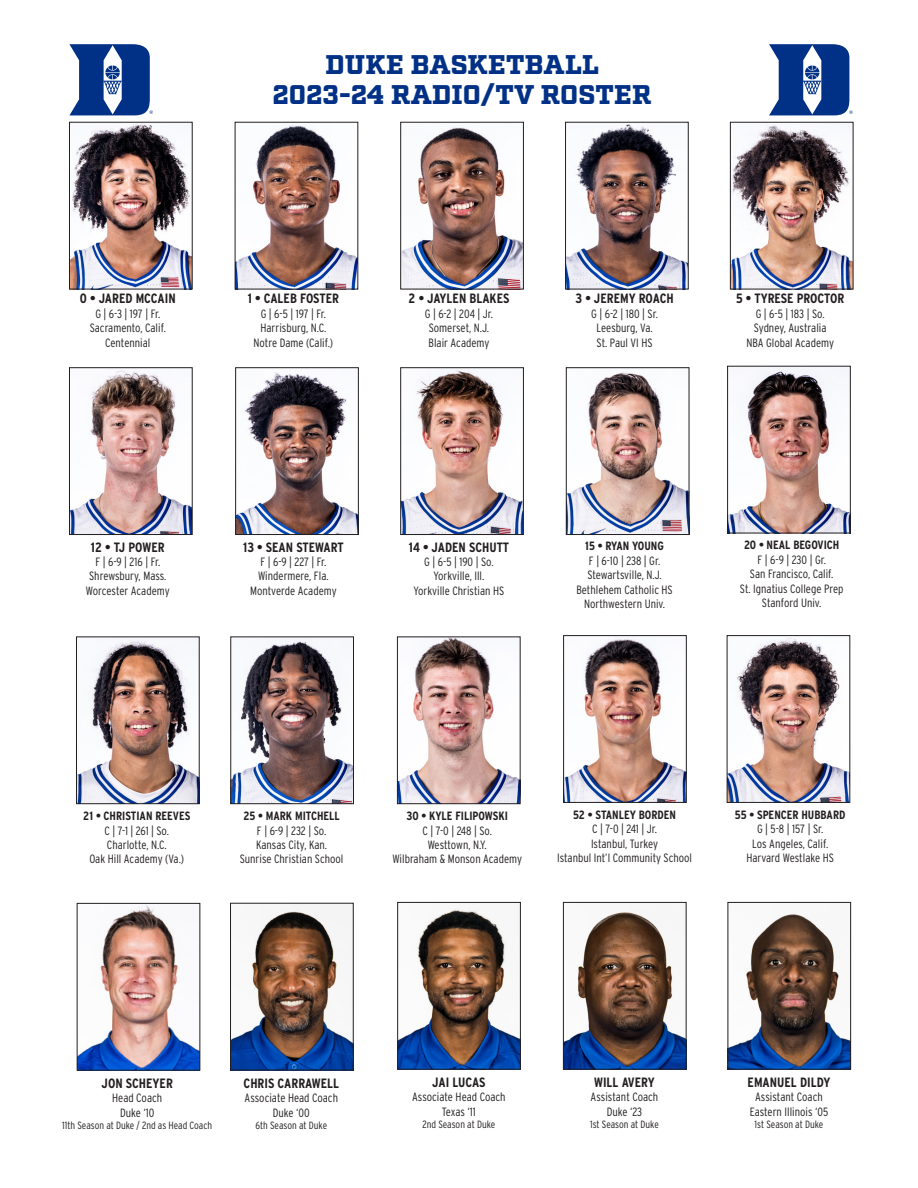
<style>
.page{position:relative;width:918px;height:1188px;background:#fff}
.page>*{position:absolute;margin:0;border:0;box-sizing:border-box;transform-origin:0 0}
.t1{font:900 27px "Factoria";letter-spacing:.005em;color:#003186}
.t2{font:700 condensed 13.5px "Interstate";color:#231f20}
.t3{font:300 condensed 12px/14.4px "Interstate";color:#231f20;text-align:center}
.t4{font:700 condensed 12px "Interstate";color:#231f20}
.t5{font:300 condensed 10.5px "Interstate";color:#231f20}
</style>
<div class="page">
<img style="left:237px;top:372px;width:120px;height:161px">
<div style="left:235px;top:368px;width:124px;height:167px;border:1px solid #231f20"></div>
<img style="left:565px;top:638px;width:120px;height:163px">
<div style="left:563px;top:635px;width:124px;height:168px;border:1px solid #231f20"></div>
<img style="left:403px;top:127px;width:119px;height:160px">
<div style="left:401px;top:122px;width:123px;height:167px;border:1px solid #231f20"></div>
<img style="left:403px;top:370px;width:119px;height:163px">
<div style="left:401px;top:368px;width:123px;height:167px;border:1px solid #231f20"></div>
<img style="left:732px;top:125px;width:119px;height:162px">
<div style="left:730px;top:122px;width:123px;height:167px;border:1px solid #231f20"></div>
<img style="left:237px;top:125px;width:119px;height:162px">
<img style="left:567px;top:124px;width:119px;height:163px">
<div style="left:565px;top:122px;width:123px;height:167px;border:1px solid #231f20"></div>
<img style="left:233px;top:639px;width:119px;height:163px">
<div style="left:231px;top:637px;width:123px;height:167px;border:1px solid #231f20"></div>
<img style="left:399px;top:639px;width:119px;height:163px">
<div style="left:397px;top:637px;width:123px;height:167px;border:1px solid #231f20"></div>
<img style="left:71px;top:370px;width:119px;height:163px">
<div style="left:69px;top:368px;width:123px;height:167px;border:1px solid #231f20"></div>
<img style="left:71px;top:124px;width:119px;height:163px">
<div style="left:69px;top:122px;width:123px;height:167px;border:1px solid #231f20"></div>
<img style="left:568px;top:372px;width:119px;height:161px">
<div style="left:566px;top:368px;width:123px;height:167px;border:1px solid #231f20"></div>
<img style="left:232px;top:905px;width:119px;height:163px">
<div style="left:230px;top:903px;width:123px;height:167px;border:1px solid #231f20"></div>
<img style="left:399px;top:908px;width:120px;height:159px">
<div style="left:397px;top:902px;width:124px;height:167px;border:1px solid #231f20"></div>
<img style="left:79px;top:905px;width:119px;height:163px">
<img style="left:565px;top:912px;width:119px;height:155px">
<div style="left:563px;top:902px;width:123px;height:167px;border:1px solid #231f20"></div>
<img style="left:78px;top:639px;width:119px;height:163px">
<div style="left:76px;top:637px;width:123px;height:167px;border:1px solid #231f20"></div>
<img style="left:729px;top:368px;width:120px;height:163px">
<div style="left:727px;top:366px;width:124px;height:167px;border:1px solid #231f20"></div>
<img style="left:729px;top:638px;width:119px;height:163px">
<div style="left:727px;top:635px;width:123px;height:168px;border:1px solid #231f20"></div>
<svg style="left:69px;top:44px;width:84px;height:71px"></svg>
<svg style="left:769px;top:44px;width:84px;height:71px"></svg>
<img style="left:730px;top:914px;width:119px;height:153px">
<div style="left:728px;top:902px;width:123px;height:167px;border:1px solid #231f20"></div>
<p class="t1" style="left:326px;top:48px;width:275px">DUKE BASKETBALL</p>
<p class="t1" style="left:272px;top:78px;width:381px">2023-24 RADIO/TV ROSTER</p>
<p class="t2" style="left:80px;top:290px;width:97px">0 • JARED MCCAIN</p>
<p class="t3" style="left:95px;top:306px;width:66px">G | 6-3 | 197 | Fr.</p>
<p class="t3" style="left:90px;top:321px;width:78px">Sacramento, Calif.<br>Centennial</p>
<p class="t2" style="left:248px;top:290px;width:93px">1 • CALEB FOSTER</p>
<p class="t3" style="left:261px;top:306px;width:67px">G | 6-5 | 197 | Fr.</p>
<p class="t3" style="left:254px;top:321px;width:81px">Harrisburg, N.C.<br>Notre Dame (Calif.)</p>
<p class="t2" style="left:409px;top:290px;width:102px">2 • JAYLEN BLAKES</p>
<p class="t3" style="left:425px;top:306px;width:70px">G | 6-2 | 204 | Jr.</p>
<p class="t3" style="left:429px;top:321px;width:62px">Somerset, N.J.</p>
<p class="t3" style="left:429px;top:335px;width:62px">Blair Academy</p>
<p class="t2" style="left:575px;top:290px;width:100px">3 • JEREMY ROACH</p>
<p class="t3" style="left:591px;top:306px;width:68px">G | 6-2 | 180 | Sr.</p>
<p class="t3" style="left:596px;top:321px;width:58px">Leesburg, Va.</p>
<p class="t3" style="left:597px;top:335px;width:58px">St. Paul VI HS</p>
<p class="t2" style="left:736px;top:290px;width:110px">5 • TYRESE PROCTOR</p>
<p class="t3" style="left:756px;top:306px;width:70px">G | 6-5 | 183 | So.</p>
<p class="t3" style="left:754px;top:321px;width:74px">Sydney, Australia</p>
<p class="t3" style="left:746px;top:335px;width:89px">NBA Global Academy</p>
<p class="t2" style="left:91px;top:539px;width:75px">12 • TJ POWER</p>
<p class="t3" style="left:95px;top:554px;width:66px">F | 6-9 | 216 | Fr.</p>
<p class="t3" style="left:89px;top:569px;width:79px">Shrewsbury, Mass.</p>
<p class="t3" style="left:86px;top:583px;width:85px">Worcester Academy</p>
<p class="t2" style="left:243px;top:539px;width:102px">13 • SEAN STEWART</p>
<p class="t3" style="left:260px;top:554px;width:68px">F | 6-9 | 227 | Fr.</p>
<p class="t3" style="left:258px;top:569px;width:72px">Windermere, Fla.</p>
<p class="t3" style="left:250px;top:583px;width:88px">Montverde Academy</p>
<p class="t2" style="left:409px;top:539px;width:102px">14 • JADEN SCHUTT</p>
<p class="t3" style="left:424px;top:554px;width:71px">G | 6-5 | 190 | So.</p>
<p class="t3" style="left:434px;top:569px;width:52px">Yorkville, Ill.</p>
<p class="t3" style="left:414px;top:583px;width:92px">Yorkville Christian HS</p>
<p class="t4" style="left:585px;top:539px;width:80px">15 • RYAN YOUNG</p>
<p class="t3" style="left:589px;top:553px;width:73px">F | 6-10 | 238 | Gr.</p>
<p class="t3" style="left:587px;top:568px;width:76px">Stewartsville, N.J.</p>
<p class="t3" style="left:576px;top:582px;width:98px">Bethlehem Catholic HS</p>
<p class="t3" style="left:584px;top:596px;width:83px">Northwestern Univ.</p>
<p class="t4" style="left:744px;top:538px;width:97px">20 • NEAL BEGOVICH</p>
<p class="t3" style="left:758px;top:552px;width:70px">F | 6-9 | 230 | Gr.</p>
<p class="t3" style="left:750px;top:567px;width:85px">San Francisco, Calif.</p>
<p class="t3" style="left:740px;top:581px;width:105px">St. Ignatius College Prep</p>
<p class="t3" style="left:762px;top:596px;width:61px">Stanford Univ.</p>
<p class="t4" style="left:83px;top:809px;width:109px">21 • CHRISTIAN REEVES</p>
<p class="t3" style="left:104px;top:823px;width:66px">C | 7-1 | 261 | So.</p>
<p class="t3" style="left:107px;top:837px;width:61px">Charlotte, N.C.</p>
<p class="t3" style="left:89px;top:852px;width:96px">Oak Hill Academy (Va.)</p>
<p class="t4" style="left:243px;top:809px;width:98px">25 • MARK MITCHELL</p>
<p class="t3" style="left:257px;top:823px;width:71px">F | 6-9 | 232 | So.</p>
<p class="t3" style="left:256px;top:837px;width:73px">Kansas City, Kan.</p>
<p class="t3" style="left:240px;top:852px;width:105px">Sunrise Christian School</p>
<p class="t4" style="left:407px;top:809px;width:103px">30 • KYLE FILIPOWSKI</p>
<p class="t3" style="left:422px;top:823px;width:71px">C | 7-0 | 248 | So.</p>
<p class="t3" style="left:428px;top:837px;width:61px">Westtown, N.Y.</p>
<p class="t3" style="left:392px;top:852px;width:131px">Wilbraham &amp; Monson Academy</p>
<p class="t4" style="left:573px;top:807px;width:104px">52 • STANLEY BORDEN</p>
<p class="t3" style="left:592px;top:822px;width:66px">C | 7-0 | 241 | Jr.</p>
<p class="t3" style="left:591px;top:836px;width:69px">Istanbul, Turkey</p>
<p class="t3" style="left:557px;top:851px;width:137px">Istanbul Int’l Community School</p>
<p class="t4" style="left:735px;top:807px;width:112px">55 • SPENCER HUBBARD</p>
<p class="t3" style="left:757px;top:822px;width:68px">G | 5-8 | 157 | Sr.</p>
<p class="t3" style="left:752px;top:836px;width:78px">Los Angeles, Calif.</p>
<p class="t3" style="left:746px;top:851px;width:89px">Harvard Westlake HS</p>
<p class="t2" style="left:102px;top:1075px;width:73px">JON SCHEYER</p>
<p class="t3" style="left:112px;top:1091px;width:51px">Head Coach</p>
<p class="t3" style="left:120px;top:1105px;width:36px">Duke ‘10</p>
<p class="t5" style="left:62px;top:1119px;width:152px">11th Season at Duke / 2nd as Head Coach</p>
<p class="t2" style="left:244px;top:1075px;width:97px">CHRIS CARRAWELL</p>
<p class="t3" style="left:245px;top:1091px;width:95px">Associate Head Coach</p>
<p class="t3" style="left:273px;top:1105px;width:38px">Duke ‘00</p>
<p class="t5" style="left:256px;top:1119px;width:73px">6th Season at Duke</p>
<p class="t2" style="left:432px;top:1074px;width:55px">JAI LUCAS</p>
<p class="t3" style="left:412px;top:1090px;width:95px">Associate Head Coach</p>
<p class="t3" style="left:442px;top:1104px;width:36px">Texas ‘11</p>
<p class="t5" style="left:422px;top:1118px;width:74px">2nd Season at Duke</p>
<p class="t2" style="left:594px;top:1074px;width:62px">WILL AVERY</p>
<p class="t3" style="left:591px;top:1090px;width:69px">Assistant Coach</p>
<p class="t3" style="left:607px;top:1104px;width:37px">Duke ‘23</p>
<p class="t5" style="left:590px;top:1118px;width:70px">1st Season at Duke</p>
<p class="t2" style="left:748px;top:1074px;width:84px">EMANUEL DILDY</p>
<p class="t3" style="left:755px;top:1090px;width:69px">Assistant Coach</p>
<p class="t3" style="left:750px;top:1104px;width:80px">Eastern Illinois ‘05</p>
<p class="t5" style="left:755px;top:1118px;width:70px">1st Season at Duke</p>
</div>
